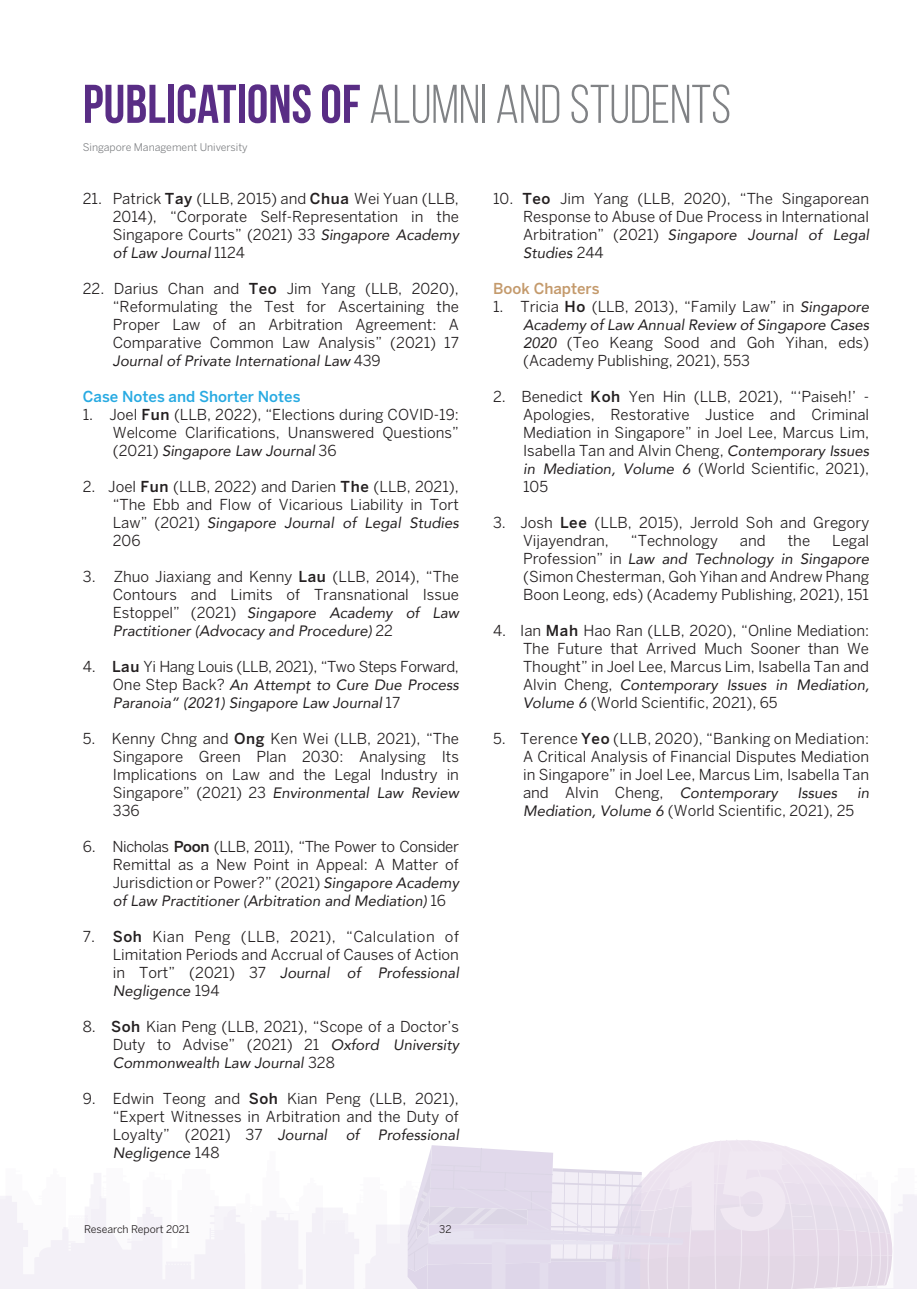
<style>
.page{position:relative;width:917px;height:1289px;background:#fff}
.page>*{position:absolute;margin:0;border:0;box-sizing:border-box;transform-origin:0 0}
.t1{font:54.3px "Bebas Neue";color:#808285}
.t2{font:15px/18px "Benton Sans";color:#231f20;text-align:justify}
.t3{font:italic 15px/18px "Avenir";color:#231f20}
.t4{font:15px "Benton Sans";letter-spacing:-.025em;color:#231f20}
.t5{font:500 15px "Benton Sans";color:#28aae2}
.t6{font:500 15px "Benton Sans";color:#c49a6c}
.t7{font:10.5px "Benton Sans";color:#808285}
.t8{font:10.5px "Benton Sans";letter-spacing:-.005em;color:#231f20}
.s1{font-weight:700;color:#592d85}
.s2{font-weight:500}
.s3{font-family:"Avenir";font-style:italic}
.s4{font-family:"Benton Sans";font-style:normal}
</style>
<div class="page">
<svg style="left:0;top:1173px;width:917px;height:115px"></svg>
<svg style="left:407px;top:1140px;width:485px;height:148px;background:#e9e2ee"></svg>
<h1 class="t1" style="left:83px;top:75px;width:650px"><span class="s1">PUBLICATIONS OF</span> ALUMNI AND STUDENTS</h1>
<p class="t7" style="left:83px;top:140px;width:166px">Singapore Management University</p>
<p class="t2" style="left:113px;top:189px;width:348px;text-indent:-30px">21. Patrick <span class="s2">Tay</span> (LLB, 2015) and <span class="s2">Chua</span> Wei Yuan (LLB, 2014), “Corporate Self-Representation in the Singapore Courts” (2021) 33 <span class="s3">Singapore Academy</span></p>
<p class="t3" style="left:113px;top:243px;width:134px">of Law Journal <span class="s4">1124</span></p>
<p class="t2" style="left:113px;top:279px;width:348px;text-indent:-30px">22. Darius Chan and <span class="s2">Teo</span> Jim Yang (LLB, 2020), “Reformulating the Test for Ascertaining the Proper Law of an Arbitration Agreement: A Comparative Common Law Analysis” (2021) 17</p>
<p class="t3" style="left:113px;top:351px;width:269px">Journal of Private International Law <span class="s4">439</span></p>
<p class="t5" style="left:83px;top:387px;width:219px">Case Notes and Shorter Notes</p>
<p class="t2" style="left:83px;top:405px;width:378px;text-align:right">1. Joel <span class="s2">Fun</span> (LLB, 2022), “Elections during COVID-19:<br>Welcome Clarifications, Unanswered Questions”</p>
<p class="t3" style="left:113px;top:441px;width:225px"><span class="s4">(2021)</span> Singapore Law Journal <span class="s4">36</span></p>
<p class="t2" style="left:83px;top:477px;width:378px;text-align:right">2. Joel <span class="s2">Fun</span> (LLB, 2022) and Darien <span class="s2">The</span> (LLB, 2021), “The Ebb and Flow of Vicarious Liability in Tort</p>
<p class="t3" style="left:113px;top:513px;width:348px"><span class="s4">Law” (2021)</span> Singapore Journal of Legal Studies</p>
<p class="t2" style="left:113px;top:531px;width:29px">206</p>
<p class="t2" style="left:83px;top:567px;width:378px;text-align:right">3. Zhuo Jiaxiang and Kenny <span class="s2">Lau</span> (LLB, 2014), “The<br>Contours and Limits of Transnational Issue</p>
<p class="t3" style="left:113px;top:603px;width:348px"><span class="s4">Estoppel” (2021)</span> Singapore Academy of Law<br>Practitioner (Advocacy and Procedure) <span class="s4">22</span></p>
<p class="t4" style="left:83px;top:657px;width:378px">4. <span class="s2">Lau</span> Yi Hang Louis (LLB, 2021), “Two Steps Forward,</p>
<p class="t3" style="left:113px;top:675px;width:348px"><span class="s4">One Step Back?</span> An Attempt to Cure Due Process<br>Paranoia” (2021) Singapore Law Journal <span class="s4">17</span></p>
<p class="t2" style="left:113px;top:729px;width:348px;text-indent:-30px">5. Kenny Chng and <span class="s2">Ong</span> Ken Wei (LLB, 2021), “The Singapore Green Plan 2030: Analysing Its Implications on Law and the Legal Industry in</p>
<p class="t3" style="left:113px;top:783px;width:348px"><span class="s4">Singapore” (2021) 23</span> Environmental Law Review</p>
<p class="t2" style="left:113px;top:801px;width:28px">336</p>
<p class="t2" style="left:113px;top:837px;width:348px;text-indent:-30px">6. Nicholas <span class="s2">Poon</span> (LLB, 2011), “The Power to Consider Remittal as a New Point in Appeal: A Matter of Jurisdiction or Power?” (2021) <span class="s3">Singapore Academy</span></p>
<p class="t3" style="left:113px;top:891px;width:335px">of Law Practitioner (Arbitration and Mediation) <span class="s4">16</span></p>
<p class="t2" style="left:83px;top:927px;width:378px;text-align:right">7. <span class="s2">Soh</span> Kian Peng (LLB, 2021), “Calculation of<br>Limitation Periods and Accrual of Causes of Action</p>
<p class="t3" style="left:113px;top:963px;width:348px"><span class="s4">in Tort” (2021) 37</span> Journal of Professional<br>Negligence <span class="s4">194</span></p>
<p class="t2" style="left:83px;top:1017px;width:378px;text-align:right">8. <span class="s2">Soh</span> Kian Peng (LLB, 2021), “Scope of a Doctor’s<br>Duty to Advise” (2021) 21 <span class="s3">Oxford University</span></p>
<p class="t3" style="left:113px;top:1053px;width:223px">Commonwealth Law Journal <span class="s4">328</span></p>
<p class="t2" style="left:83px;top:1089px;width:378px;text-align:right">9. Edwin Teong and <span class="s2">Soh</span> Kian Peng (LLB, 2021), “Expert Witnesses in Arbitration and the Duty of</p>
<p class="t3" style="left:113px;top:1125px;width:348px"><span class="s4">Loyalty” (2021) 37</span> Journal of Professional<br>Negligence <span class="s4">148</span></p>
<p class="t2" style="left:493px;top:189px;width:378px;text-align:right">10. <span class="s2">Teo</span> Jim Yang (LLB, 2020), “The Singaporean<br>Response to Abuse of Due Process in International</p>
<p class="t3" style="left:523px;top:225px;width:348px"><span class="s4">Arbitration” (2021)</span> Singapore Journal of Legal<br>Studies <span class="s4">244</span></p>
<p class="t6" style="left:493px;top:279px;width:108px">Book Chapters</p>
<p class="t2" style="left:493px;top:297px;width:378px">1. Tricia <span class="s2">Ho</span> (LLB, 2013), “Family Law” in <span class="s3">Singapore</span></p>
<p class="t3" style="left:523px;top:315px;width:348px">Academy of Law Annual Review of Singapore Cases</p>
<p class="t2" style="left:523px;top:333px;width:348px"><span class="s3">2020</span> (Teo Keang Sood and Goh Yihan, eds) (Academy Publishing, 2021), 553</p>
<p class="t2" style="left:523px;top:387px;width:348px;text-indent:-30px">2. Benedict <span class="s2">Koh</span> Yen Hin (LLB, 2021), “‘Paiseh!’ - Apologies, Restorative Justice and Criminal Mediation in Singapore” in Joel Lee, Marcus Lim, Isabella Tan and Alvin Cheng, <span class="s3">Contemporary Issues in Mediation, Volume 6</span> (World Scientific, 2021), 105</p>
<p class="t2" style="left:523px;top:513px;width:348px;text-indent:-30px">3. Josh <span class="s2">Lee</span> (LLB, 2015), Jerrold Soh and Gregory<br>Vijayendran,</p>
<p class="t2" style="left:631px;top:531px;width:88px">“Technology</p>
<p class="t2" style="left:740px;top:531px;width:27px">and</p>
<p class="t2" style="left:788px;top:531px;width:24px">the</p>
<p class="t2" style="left:832px;top:531px;width:38px">Legal</p>
<p class="t3" style="left:523px;top:549px;width:348px"><span class="s4">Profession” in</span> Law and Technology in Singapore</p>
<p class="t2" style="left:523px;top:567px;width:348px">(Simon Chesterman, Goh Yihan and Andrew Phang<br>Boon Leong, eds) (Academy Publishing, 2021), 151</p>
<p class="t2" style="left:523px;top:621px;width:348px;text-indent:-30px">4. Ian <span class="s2">Mah</span> Hao Ran (LLB, 2020), “Online Mediation:<br>The Future that Arrived Much Sooner than We Thought” in Joel Lee, Marcus Lim, Isabella Tan and</p>
<p class="t3" style="left:523px;top:675px;width:348px"><span class="s4">Alvin Cheng,</span> Contemporary Issues in Mediation,</p>
<p class="t2" style="left:523px;top:693px;width:256px"><span class="s3">Volume 6</span> (World Scientific, 2021), 65</p>
<p class="t2" style="left:523px;top:729px;width:348px;text-indent:-30px">5. Terence <span class="s2">Yeo</span> (LLB, 2020), “Banking on Mediation:<br>A Critical Analysis of Financial Disputes Mediation in Singapore” in Joel Lee, Marcus Lim, Isabella Tan and Alvin Cheng, <span class="s3">Contemporary</span></p>
<p class="t3" style="left:797px;top:783px;width:41px">Issues</p>
<p class="t3" style="left:857px;top:783px;width:13px">in</p>
<p class="t2" style="left:523px;top:801px;width:333px"><span class="s3">Mediation, Volume 6</span> (World Scientific, 2021), 25</p>
<p class="t8" style="left:84px;top:1222px;width:107px">Research Report 2021</p>
<p class="t8" style="left:439px;top:1222px;width:14px">32</p>
</div>
